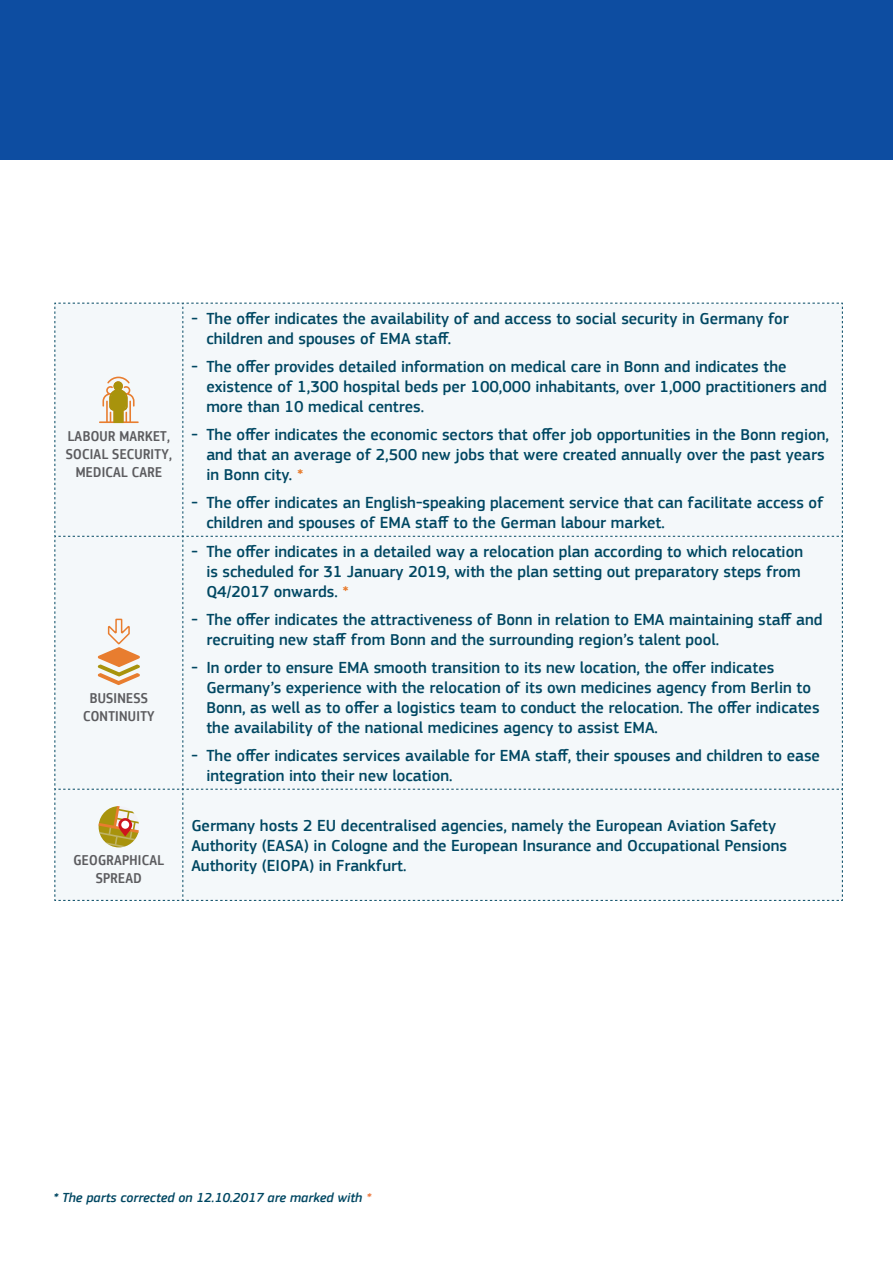
<style>
.page{position:relative;width:893px;height:1263px;background:#fff}
.page>*{position:absolute;margin:0;border:0;box-sizing:border-box;transform-origin:0 0}
.Text_table{font:500 16.5px/19.8px "EC Square Sans Pro";color:#004762}
.t1{font:500 15px/18px "EC Square Sans Cond Pro";letter-spacing:.02em;color:#5c5c5f;text-align:center}
.cell_text{font:italic 500 13.5px "EC Square Sans Pro";color:#004762}
.s1{color:#e87d2f}
.s2{color:#ed7d45}
</style>
<div class="page">
<div style="left:0;top:0;width:893px;height:160px;background:#0d4da1"></div>
<div style="left:54px;top:303px;width:789px;height:598px;background:#f4f8fa"></div>
<svg style="left:118px;top:818px;width:14px;height:18px"></svg>
<div style="left:121px;top:821px;width:8px;height:8px;background:#fff;border-radius:50%"></div>
<p class="t1" style="left:66px;top:427px;width:108px">LABOUR MARKET,<br>SOCIAL SECURITY,<br>MEDICAL CARE</p>
<p class="t1" style="left:83px;top:689px;width:73px">BUSINESS<br>CONTINUITY</p>
<p class="t1" style="left:74px;top:852px;width:92px">GEOGRAPHICAL<br>SPREAD</p>
<p class="Text_table" style="left:206px;top:309px;width:584px;text-indent:-15px">- The offer indicates the availability of and access to social security in Germany for children and spouses of EMA staff.</p>
<p class="Text_table" style="left:206px;top:357px;width:622px;text-indent:-15px">- The offer provides detailed information on medical care in Bonn and indicates the existence of 1,300 hospital beds per 100,000 inhabitants, over 1,000 practitioners and more than 10 medical centres.</p>
<p class="Text_table" style="left:206px;top:425px;width:624px;text-indent:-15px">- The offer indicates the economic sectors that offer job opportunities in the Bonn region, and that an average of 2,500 new jobs that were created annually over the past years in Bonn city. <span class="s1">*</span></p>
<p class="Text_table" style="left:206px;top:493px;width:619px;text-indent:-15px">- The offer indicates an English-speaking placement service that can facilitate access of children and spouses of EMA staff to the German labour market.</p>
<p class="Text_table" style="left:206px;top:542px;width:598px;text-indent:-15px">- The offer indicates in a detailed way a relocation plan according to which relocation is scheduled for 31 January 2019, with the plan setting out preparatory steps from<br>Q4/2017 onwards. <span class="s1">*</span></p>
<p class="Text_table" style="left:206px;top:610px;width:618px;text-indent:-15px">- The offer indicates the attractiveness of Bonn in relation to EMA maintaining staff and recruiting new staff from Bonn and the surrounding region’s talent pool.</p>
<p class="Text_table" style="left:206px;top:658px;width:615px;text-indent:-15px">- In order to ensure EMA smooth transition to its new location, the offer indicates Germany’s experience with the relocation of its own medicines agency from Berlin to Bonn, as well as to offer a logistics team to conduct the relocation. The offer indicates the availability of the national medicines agency to assist EMA.</p>
<p class="Text_table" style="left:206px;top:746px;width:615px;text-indent:-15px">- The offer indicates services available for EMA staff, their spouses and children to ease integration into their new location.</p>
<p class="Text_table" style="left:191px;top:816px;width:597px">Germany hosts 2 EU decentralised agencies, namely the European Aviation Safety<br>Authority (EASA) in Cologne and the European Insurance and Occupational Pensions<br>Authority (EIOPA) in Frankfurt.</p>
<p class="cell_text" style="left:53px;top:1189px;width:320px">* The parts corrected on 12.10.2017 are marked with <span class="s2">*</span></p>
</div>
